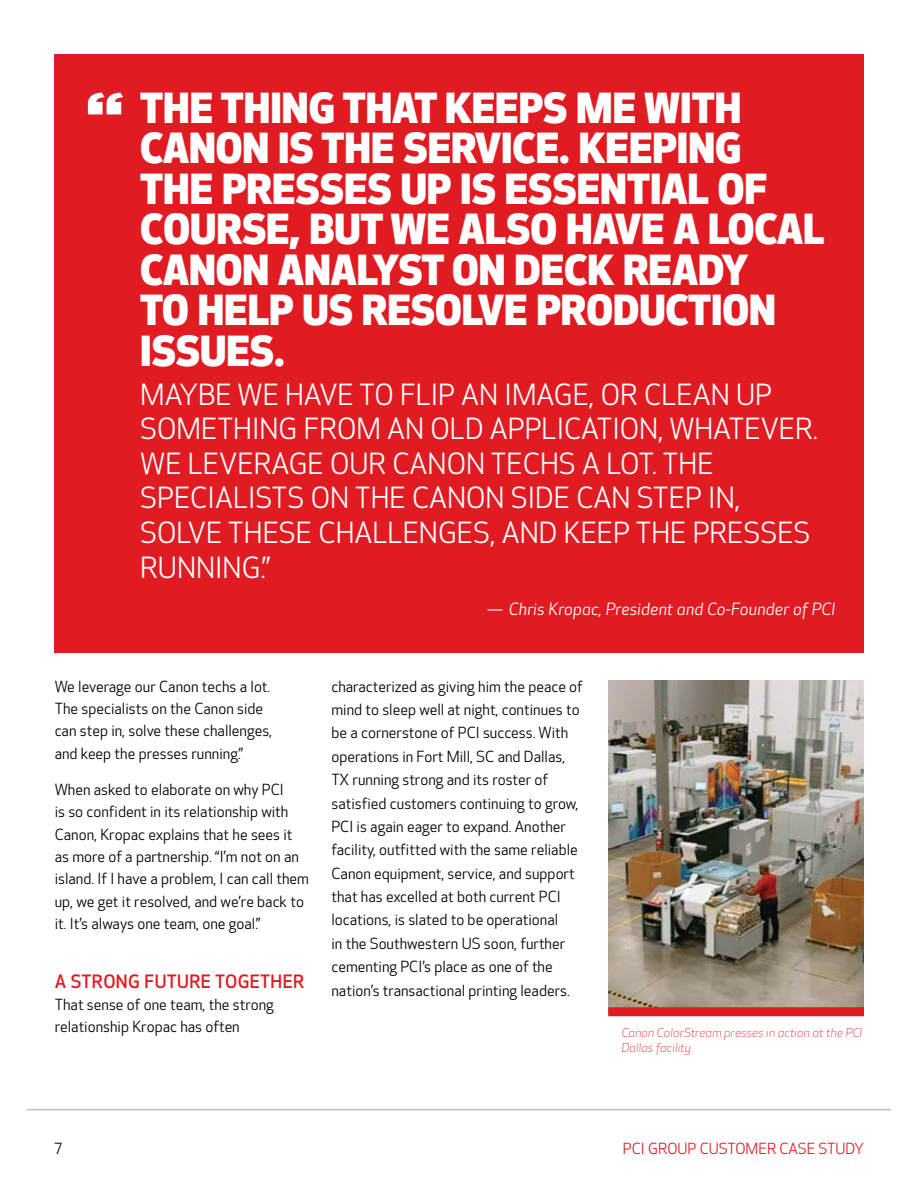
<style>
.page{position:relative;width:918px;height:1188px;background:#fff}
.page>*{position:absolute;margin:0;border:0;box-sizing:border-box;transform-origin:0 0}
.t1{font:800 40.5px/40.5px "Optic Sans 501";color:#fff}
.t2{font:28.5px/34.5px "Optic Sans 201";color:#fff}
.t3{font:500 18px "Optic Sans 301";letter-spacing:.02em;color:#e11b22}
.t4{font:italic 16.5px "Optic Sans 202";color:#fff}
.t5{font:15px/23.4px "Optic Sans 201";color:#000}
.t6{font:15px "Optic Sans 201";color:#e11b22}
.t7{font:italic 300 12px/15px "Optic Sans 102";letter-spacing:.01em;color:#e11b22}
</style>
<div class="page">
<hr style="left:27px;top:1109px;width:864px;height:1px;background:#bcbec0">
<div style="left:54px;top:54px;width:810px;height:598px;background:#e11b22"></div>
<svg style="left:87px;top:93px;width:36px;height:21px"></svg>
<img style="left:608px;top:680px;width:256px;height:327px">
<div style="left:608px;top:1007px;width:256px;height:9px;background:#e11b22"></div>
<h1 class="t1" style="left:140px;top:89px;width:686px">THE THING THAT KEEPS ME WITH<br>CANON IS THE SERVICE. KEEPING<br>THE PRESSES UP IS ESSENTIAL OF<br>COURSE, BUT WE ALSO HAVE A LOCAL<br>CANON ANALYST ON DECK READY<br>TO HELP US RESOLVE PRODUCTION<br>ISSUES.</h1>
<h2 class="t2" style="left:140px;top:378px;width:680px">MAYBE WE HAVE TO FLIP AN IMAGE, OR CLEAN UP SOMETHING FROM AN OLD APPLICATION, WHATEVER.<br>WE LEVERAGE OUR CANON TECHS A LOT. THE SPECIALISTS ON THE CANON SIDE CAN STEP IN, SOLVE THESE CHALLENGES, AND KEEP THE PRESSES RUNNING.”</h2>
<p class="t4" style="left:487px;top:600px;width:350px">— Chris Kropac, President and Co-Founder of PCI</p>
<p class="t5" style="left:55px;top:676px;width:219px;line-height:22.4px">We leverage our Canon techs a lot.<br>The specialists on the Canon side can step in, solve these challenges, and keep the presses running.”</p>
<p class="t5" style="left:55px;top:779px;width:256px;line-height:22.4px">When asked to elaborate on why PCI<br>is so confident in its relationship with Canon, Kropac explains that he sees it as more of a partnership. “I’m not on an island. If I have a problem, I can call them up, we get it resolved, and we’re back to it. It’s always one team, one goal.”</p>
<p class="t3" style="left:55px;top:971px;width:251px">A STRONG FUTURE TOGETHER</p>
<p class="t5" style="left:55px;top:994px;width:221px;line-height:22.4px">That sense of one team, the strong relationship Kropac has often</p>
<p class="t5" style="left:331px;top:675px;width:253px">characterized as giving him the peace of mind to sleep well at night, continues to be a cornerstone of PCI success. With operations in Fort Mill, SC and Dallas, TX running strong and its roster of satisfied customers continuing to grow, PCI is again eager to expand. Another facility, outfitted with the same reliable Canon equipment, service, and support that has excelled at both current PCI locations, is slated to be operational<br>in the Southwestern US soon, further cementing PCI’s place as one of the nation’s transactional printing leaders.</p>
<p class="t7" style="left:622px;top:1025px;width:242px">Canon ColorStream presses in action at the PCI<br>Dallas facility.</p>
<p class="t5" style="left:54px;top:1137px;width:10px">7</p>
<p class="t6" style="left:623px;top:1140px;width:243px">PCI GROUP CUSTOMER CASE STUDY</p>
</div>
